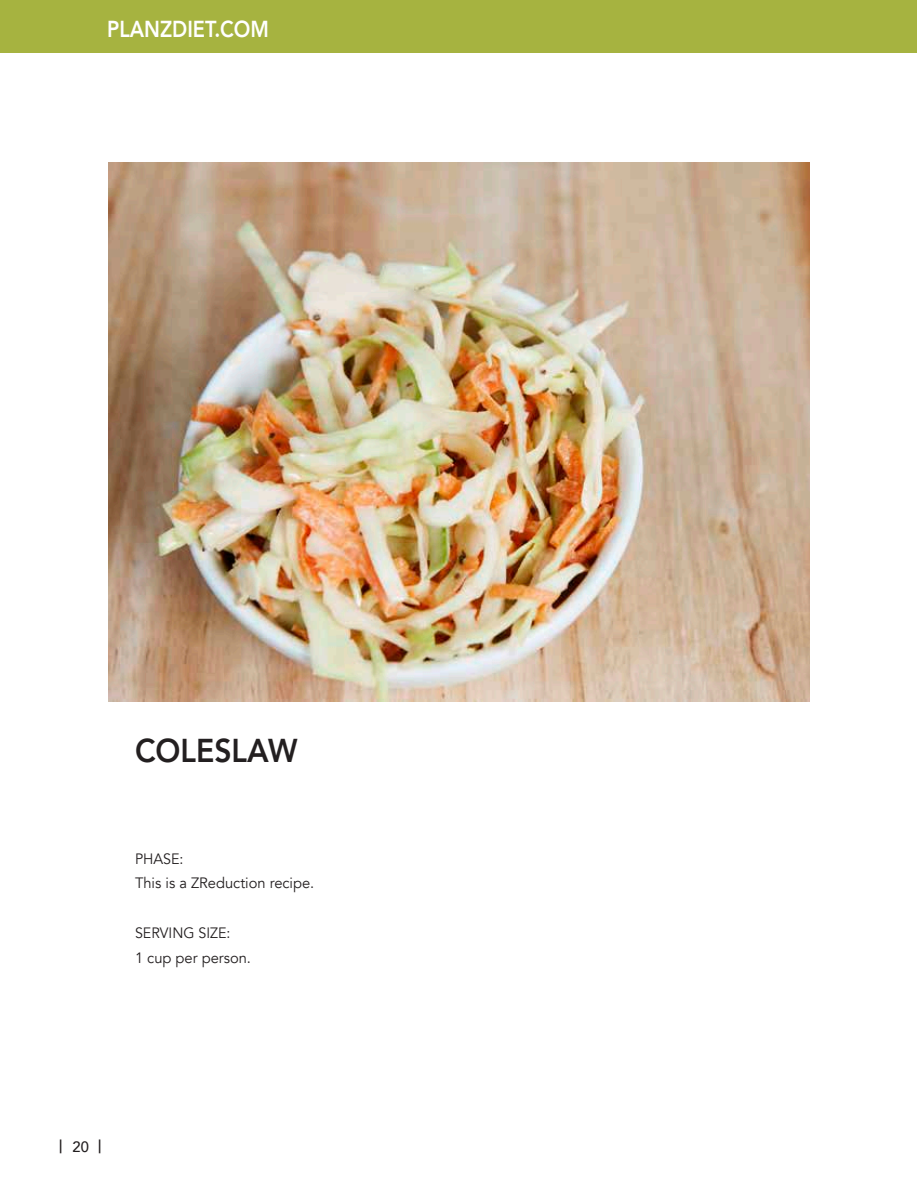
<style>
.page{position:relative;width:918px;height:1188px;background:#fff}
.page>*{position:absolute;margin:0;border:0;box-sizing:border-box;transform-origin:0 0}
.t1{font:800 33px "Avenir";color:#231f20;scale:.91 1}
.t2{font:800 23.1px "Avenir";color:#fff;scale:.86 1}
.t3{font:500 18px "Avenir";color:#231f20}
.t4{font:15px/24.8px "Avenir";color:#231f20;scale:.95 1}
.s1{font-size:15px}
</style>
<div class="page">
<div style="left:1px;top:0;width:916px;height:52px;background:#a6b340"></div>
<img style="left:108px;top:163px;width:702px;height:538px">
<h2 class="t2" style="left:107px;top:11px;width:190px">PLANZDIET.COM</h2>
<h1 class="t1" style="left:135px;top:725px;width:180px">COLESLAW</h1>
<p class="t4" style="left:135px;top:846px;width:190px">PHASE:<br>This is a ZReduction recipe.</p>
<p class="t4" style="left:135px;top:921px;width:124px">SERVING SIZE:<br>1 cup per person.</p>
<p class="t3" style="left:59px;top:1132px;width:44px">| <span class="s1">20</span> |</p>
</div>
